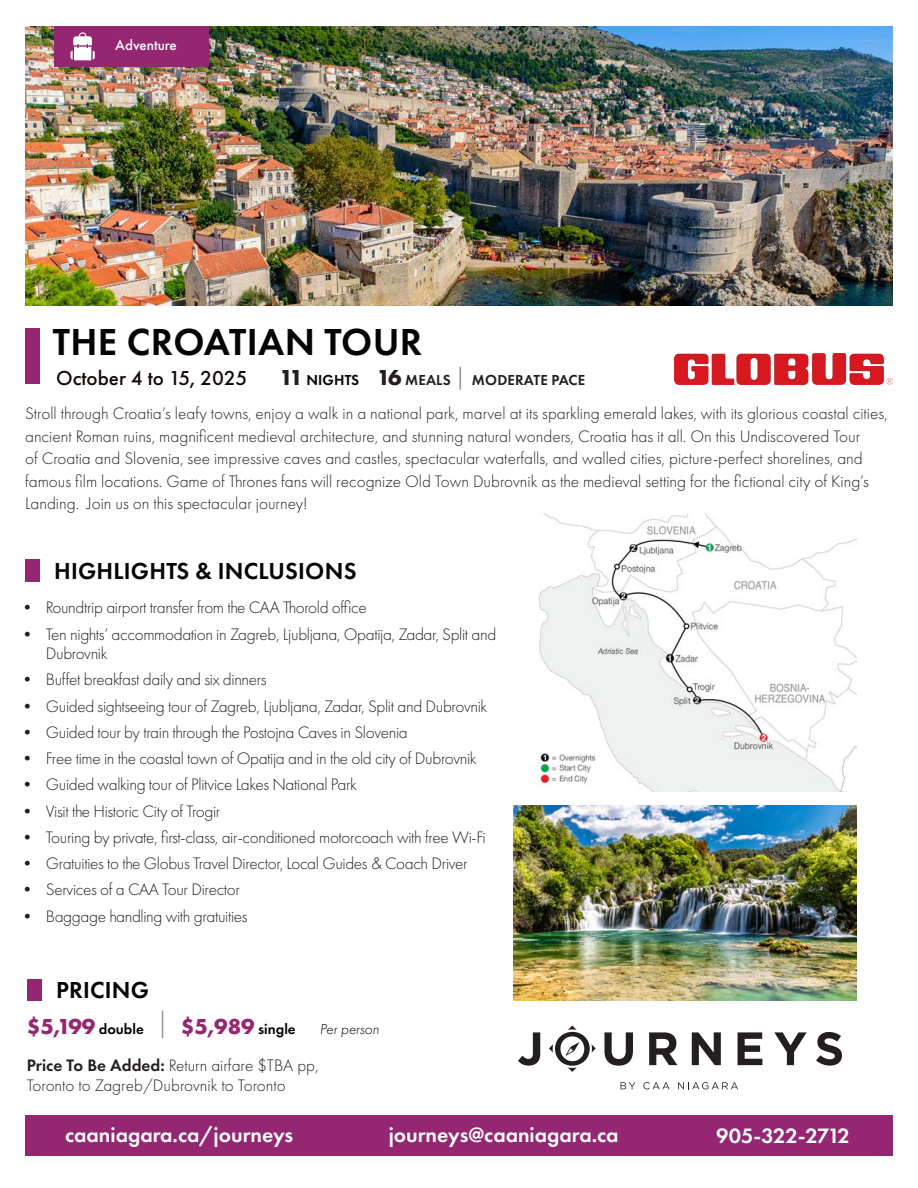
<style>
.page{position:relative;width:918px;height:1188px;background:#fff}
.page>*{position:absolute;margin:0;border:0;box-sizing:border-box;transform-origin:0 0}
.t1{font:600 39px "Futura PT";letter-spacing:.01em;color:#040503}
.t2{font:600 24px "Futura PT";letter-spacing:.01em;color:#040503}
.t3{font:700 22.5px "Futura PT";color:#952672}
.t4{font:600 21.6px "Futura PT";color:#fff}
.t5{font:600 21.6px "Futura PT";letter-spacing:-.025em;color:#fff}
.t6{font:500 21px "Futura PT";color:#120909}
.t7{font:300 17.25px/19.5px "Futura PT";letter-spacing:-.02em;color:#231f20}
.t8{font:300 17.25px/22.5px "Futura PT";color:#231f20}
.t9{font:600 15px "Futura PT";letter-spacing:.01em;color:#040503}
.t10{font:600 15px "Futura PT";letter-spacing:.01em;color:#231f20}
.t11{font:500 15px "Futura PT";color:#fff}
.t12{font:italic 300 15px "Futura PT";color:#040503}
.s1{font-weight:700;font-size:22.5px;color:#231f20}
.s2{color:#231f20}
.s3{font-weight:400}
.s4{font-weight:600;font-size:15px;color:#040503}
.s5{font-weight:600}
</style>
<div class="page">
<svg style="left:460px;top:367px;width:1px;height:23px"></svg>
<img style="left:26px;top:26px;width:867px;height:279px">
<img style="left:538px;top:513px;width:319px;height:279px">
<div style="left:54px;top:26px;width:154px;height:41px;background:#952672"></div>
<svg style="left:71px;top:32px;width:24px;height:28px"></svg>
<svg style="left:518px;top:1032px;width:22px;height:34px"></svg>
<svg style="left:604px;top:1032px;width:29px;height:34px"></svg>
<svg style="left:649px;top:1032px;width:28px;height:33px"></svg>
<svg style="left:692px;top:1032px;width:29px;height:33px"></svg>
<svg style="left:738px;top:1032px;width:24px;height:33px"></svg>
<svg style="left:774px;top:1032px;width:33px;height:33px"></svg>
<svg style="left:816px;top:1032px;width:26px;height:34px"></svg>
<svg style="left:621px;top:1082px;width:14px;height:7px"></svg>
<svg style="left:643px;top:1082px;width:27px;height:7px"></svg>
<svg style="left:678px;top:1082px;width:60px;height:7px"></svg>
<svg style="left:549px;top:1026px;width:47px;height:46px"></svg>
<img style="left:674px;top:353px;width:219px;height:31px">
<img style="left:513px;top:806px;width:344px;height:194px">
<div style="left:25px;top:328px;width:14px;height:56px;background:#952672"></div>
<div style="left:25px;top:560px;width:14px;height:22px;background:#952672"></div>
<div style="left:25px;top:1116px;width:868px;height:40px;background:#952672"></div>
<svg style="left:162px;top:1011px;width:1px;height:27px"></svg>
<div style="left:27px;top:979px;width:14px;height:22px;background:#952672"></div>
<p class="t11" style="left:115px;top:36px;width:63px">Adventure</p>
<p class="t1" style="left:53px;top:318px;width:371px">THE CROATIAN TOUR</p>
<p class="t6" style="left:56px;top:365px;width:193px">October 4 to 15, 2025</p>
<p class="t9" style="left:279px;top:370px;width:173px"><span class="s1">11</span> NIGHTS <span class="s1">16</span> <span class="s2">MEALS</span></p>
<p class="t10" style="left:472px;top:370px;width:115px">MODERATE PACE</p>
<p class="t8" style="left:25px;top:402px;width:864px">Stroll through Croatia’s leafy towns, enjoy a walk in a national park, marvel at its sparkling emerald lakes, with its glorious coastal cities, ancient Roman ruins, magnificent medieval architecture, and stunning natural wonders, Croatia has it all. On this Undiscovered Tour<br>of Croatia and Slovenia, see impressive caves and castles, spectacular waterfalls, and walled cities, picture-perfect shorelines, and famous film locations. Game of Thrones fans will recognize Old Town Dubrovnik as the medieval setting for the fictional city of King’s Landing. Join us on this spectacular journey!</p>
<p class="t2" style="left:54px;top:556px;width:304px">HIGHLIGHTS &amp; INCLUSIONS</p>
<p class="t7" style="left:19px;top:598px;width:350px"><span class="s3">•</span> Roundtrip airport transfer from the CAA Thorold office</p>
<p class="t7" style="left:46px;top:624px;width:452px;text-indent:-27px"><span class="s3">•</span> Ten nights’ accommodation in Zagreb, Ljubljana, Opatija, Zadar, Split and<br>Dubrovnik</p>
<p class="t7" style="left:19px;top:670px;width:249px"><span class="s3">•</span> Buffet breakfast daily and six dinners</p>
<p class="t7" style="left:19px;top:696px;width:470px"><span class="s3">•</span> Guided sightseeing tour of Zagreb, Ljubljana, Zadar, Split and Dubrovnik</p>
<p class="t7" style="left:19px;top:723px;width:390px"><span class="s3">•</span> Guided tour by train through the Postojna Caves in Slovenia</p>
<p class="t7" style="left:19px;top:749px;width:459px"><span class="s3">•</span> Free time in the coastal town of Opatija and in the old city of Dubrovnik</p>
<p class="t7" style="left:19px;top:775px;width:340px"><span class="s3">•</span> Guided walking tour of Plitvice Lakes National Park</p>
<p class="t7" style="left:19px;top:801px;width:203px"><span class="s3">•</span> Visit the Historic City of Trogir</p>
<p class="t7" style="left:19px;top:828px;width:468px"><span class="s3">•</span> Touring by private, first-class, air-conditioned motorcoach with free Wi-Fi</p>
<p class="t7" style="left:19px;top:854px;width:450px"><span class="s3">•</span> Gratuities to the Globus Travel Director, Local Guides &amp; Coach Driver</p>
<p class="t7" style="left:19px;top:880px;width:223px"><span class="s3">•</span> Services of a CAA Tour Director</p>
<p class="t7" style="left:19px;top:906px;width:230px"><span class="s3">•</span> Baggage handling with gratuities</p>
<p class="t2" style="left:56px;top:975px;width:95px">PRICING</p>
<p class="t3" style="left:27px;top:1012px;width:119px">$5,199 <span class="s4">double</span></p>
<p class="t3" style="left:181px;top:1012px;width:116px">$5,989 <span class="s4">single</span></p>
<p class="t12" style="left:320px;top:1021px;width:61px">Per person</p>
<p class="t8" style="left:27px;top:1054px;width:293px"><span class="s5">Price To Be Added:</span> Return airfare $TBA pp,</p>
<p class="t8" style="left:27px;top:1074px;width:260px">Toronto to Zagreb/Dubrovnik to Toronto</p>
<p class="t4" style="left:65px;top:1121px;width:230px">caaniagara.ca/journeys</p>
<p class="t4" style="left:389px;top:1121px;width:231px">journeys@caaniagara.ca</p>
<p class="t5" style="left:716px;top:1122px;width:135px">905-322-2712</p>
</div>
